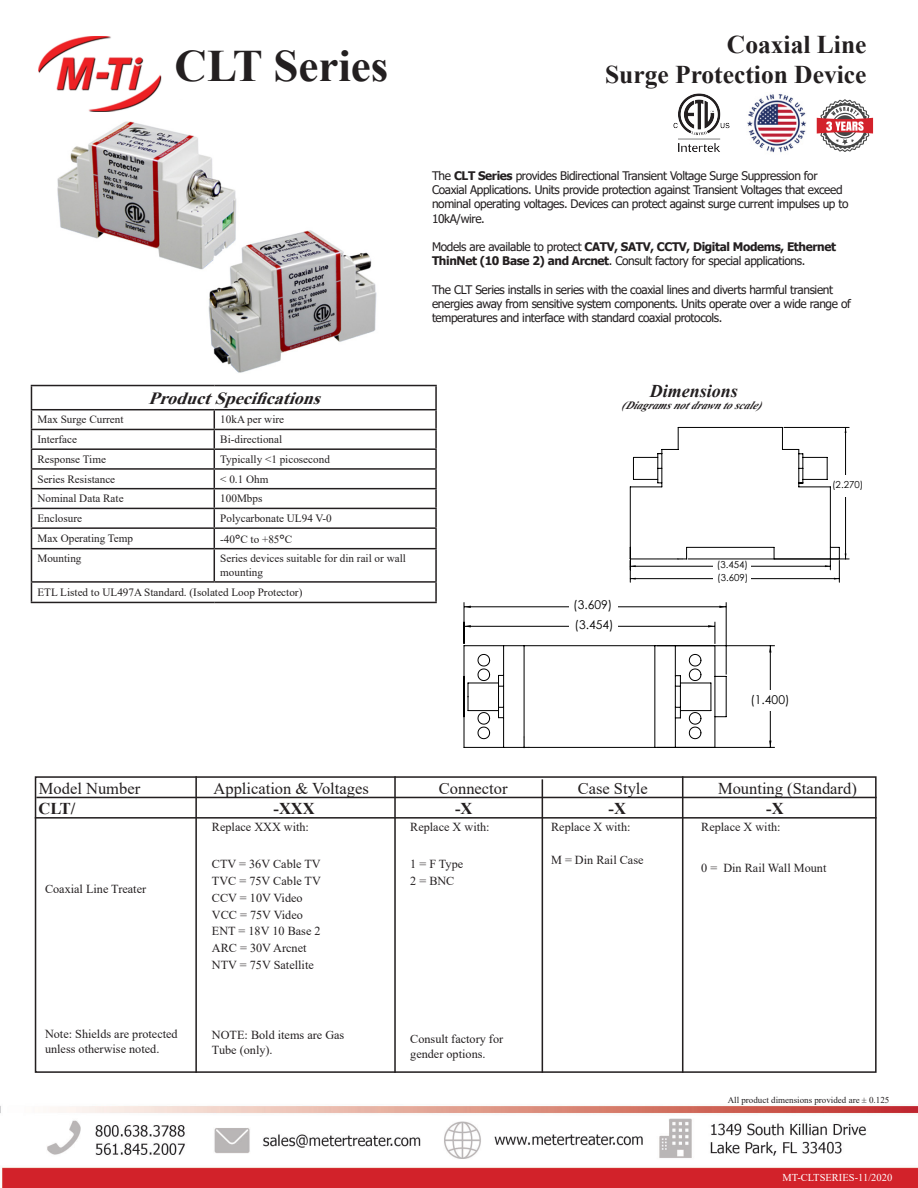
<style>
.page{position:relative;width:918px;height:1188px;background:#fff}
.page>*{position:absolute;margin:0;border:0;box-sizing:border-box;transform-origin:0 0}
.t1{font:700 45px "Times New Roman";color:#231f20}
.t2{font:700 25.5px "Times New Roman";color:#231f20}
.t3{font:italic 700 18px "Times New Roman";color:#231f20}
.t4{font:italic 700 17.1px "Times New Roman";color:#231f20;scale:1.05 1}
.t5{font:16.5px "Times New Roman";color:#231f20}
.t6{font:700 16.5px "Times New Roman";color:#231f20}
.t7{font:12.15px/15.3px "Times New Roman";color:#231f20}
.t8{font:12.15px "Century Gothic";color:#000}
.t9{font:11.85px/14.2px "Tahoma";letter-spacing:-.03em;color:#231f20}
.t10{font:700 11.85px "Tahoma";letter-spacing:-.03em;color:#231f20}
.t11{font:11.1px/13.5px "Times New Roman";color:#231f20}
.t12{font:italic 700 11.1px "Times New Roman";color:#231f20}
.t13{font:10.5px "Times New Roman";color:#fff}
.t14{font:9.6px "Century Gothic";color:#000}
.t15{font:9px "Times New Roman";color:#231f20}
.s1{font-weight:700}
.s2{font-weight:400}
.s3{font-family:"Tahoma"}
</style>
<div class="page">
<img style="left:38px;top:36px;width:124px;height:76px">
<img style="left:0;top:1106px;width:918px;height:82px">
<svg style="left:817px;top:99px;width:56px;height:53px"></svg>
<img style="left:673px;top:93px;width:57px;height:59px">
<img style="left:747px;top:94px;width:59px;height:59px">
<hr style="left:31px;top:385px;width:183px;height:1px;background:#231f20">
<hr style="left:214px;top:385px;width:223px;height:1px;background:#231f20">
<hr style="left:435px;top:386px;width:2px;height:23px;background:#231f20">
<hr style="left:31px;top:409px;width:183px;height:1px;background:#231f20">
<hr style="left:214px;top:409px;width:223px;height:1px;background:#231f20">
<hr style="left:31px;top:429px;width:183px;height:1px;background:#231f20">
<hr style="left:214px;top:429px;width:223px;height:1px;background:#231f20">
<hr style="left:31px;top:448px;width:183px;height:2px;background:#231f20">
<hr style="left:214px;top:448px;width:223px;height:2px;background:#231f20">
<hr style="left:31px;top:468px;width:183px;height:2px;background:#231f20">
<hr style="left:214px;top:468px;width:223px;height:2px;background:#231f20">
<hr style="left:31px;top:488px;width:183px;height:1px;background:#231f20">
<hr style="left:214px;top:488px;width:223px;height:1px;background:#231f20">
<hr style="left:31px;top:508px;width:183px;height:1px;background:#231f20">
<hr style="left:214px;top:508px;width:223px;height:1px;background:#231f20">
<hr style="left:31px;top:527px;width:183px;height:2px;background:#231f20">
<svg style="left:31px;top:386px;width:1px;height:162px"></svg>
<hr style="left:214px;top:527px;width:223px;height:2px;background:#231f20">
<svg style="left:214px;top:410px;width:1px;height:138px"></svg>
<svg style="left:435px;top:410px;width:2px;height:138px"></svg>
<hr style="left:31px;top:548px;width:183px;height:1px;background:#231f20">
<hr style="left:31px;top:549px;width:1px;height:32px;background:#231f20">
<hr style="left:214px;top:548px;width:223px;height:1px;background:#231f20">
<hr style="left:214px;top:549px;width:1px;height:32px;background:#231f20">
<hr style="left:435px;top:549px;width:2px;height:32px;background:#231f20">
<hr style="left:31px;top:581px;width:183px;height:2px;background:#231f20">
<svg style="left:31px;top:583px;width:1px;height:19px"></svg>
<hr style="left:214px;top:581px;width:223px;height:2px;background:#231f20">
<svg style="left:435px;top:583px;width:2px;height:19px"></svg>
<hr style="left:31px;top:602px;width:183px;height:1px;background:#231f20">
<hr style="left:214px;top:602px;width:223px;height:1px;background:#231f20">
<img style="left:57px;top:121px;width:320px;height:252px">
<div style="left:35px;top:776px;width:842px;height:297px;border:2px solid #231f20"></div>
<hr style="left:36px;top:797px;width:841px;height:1px;background:#231f20">
<hr style="left:35px;top:817px;width:842px;height:2px;background:#231f20">
<hr style="left:195px;top:776px;width:2px;height:297px;background:#231f20">
<hr style="left:394px;top:776px;width:2px;height:297px;background:#231f20">
<hr style="left:682px;top:776px;width:1px;height:297px;background:#231f20">
<hr style="left:542px;top:779px;width:1px;height:294px;background:#231f20">
<hr style="left:657px;top:645px;width:118px;height:1px;background:#000">
<hr style="left:657px;top:747px;width:118px;height:1px;background:#000">
<hr style="left:726px;top:602px;width:1px;height:73px;background:#000">
<hr style="left:464px;top:602px;width:1px;height:42px;background:#000">
<svg style="left:463px;top:606px;width:308px;height:142px"></svg>
<hr style="left:688px;top:559px;width:161px;height:1px;background:#000">
<hr style="left:784px;top:427px;width:65px;height:1px;background:#000">
<svg style="left:630px;top:427px;width:216px;height:155px"></svg>
<p class="t1" style="left:175px;top:34px;width:215px">CLT Series</p>
<p class="t2" style="left:727px;top:26px;width:141px">Coaxial Line</p>
<p class="t2" style="left:605px;top:56px;width:263px">Surge Protection Device</p>
<p class="t9" style="left:432px;top:169px;width:387px">The <span class="s1">CLT Series</span> provides Bidirectional Transient Voltage Surge Suppression for</p>
<p class="t9" style="left:432px;top:183px;width:418px">Coaxial Applications. Units provide protection against Transient Voltages that exceed nominal operating voltages. Devices can protect against surge current impulses up to<br>10kA/wire.</p>
<p class="t10" style="left:432px;top:238px;width:406px"><span class="s2">Models are available to protect</span> CATV, SATV, CCTV, Digital Modems, Ethernet</p>
<p class="t9" style="left:432px;top:254px;width:375px"><span class="s1">ThinNet (10 Base 2) and Arcnet</span>. Consult factory for special applications.</p>
<p class="t9" style="left:432px;top:283px;width:420px">The CLT Series installs in series with the coaxial lines and diverts harmful transient energies away from sensitive system components. Units operate over a wide range of temperatures and interface with standard coaxial protocols.</p>
<p class="t3" style="left:650px;top:378px;width:90px">Dimensions</p>
<p class="t4" style="left:148px;top:386px;width:173px">ProductSpecifications</p>
<p class="t12" style="left:622px;top:398px;width:147px">(Diagramsnotdrawntoscale)</p>
<p class="t11" style="left:37px;top:413px;width:87px">Max Surge Current</p>
<p class="t11" style="left:220px;top:413px;width:65px">10kA per wire</p>
<p class="t11" style="left:37px;top:432px;width:41px">Interface</p>
<p class="t11" style="left:220px;top:432px;width:63px">Bi-directional</p>
<p class="t11" style="left:37px;top:452px;width:70px">Response Time</p>
<p class="t11" style="left:220px;top:452px;width:111px">Typically &lt;1 picosecond</p>
<p class="t11" style="left:37px;top:472px;width:79px">Series Resistance</p>
<p class="t11" style="left:220px;top:472px;width:50px">&lt; 0.1 Ohm</p>
<p class="t11" style="left:37px;top:492px;width:88px">Nominal Data Rate</p>
<p class="t11" style="left:220px;top:492px;width:44px">100Mbps</p>
<p class="t11" style="left:37px;top:511px;width:46px">Enclosure</p>
<p class="t11" style="left:220px;top:511px;width:113px">Polycarbonate UL94 V-0</p>
<p class="t11" style="left:37px;top:531px;width:97px">Max Operating Temp</p>
<p class="t11" style="left:220px;top:532px;width:73px">-40<span class="s3">°</span>C to +85<span class="s3">°</span>C</p>
<p class="t11" style="left:37px;top:552px;width:46px">Mounting</p>
<p class="t11" style="left:220px;top:552px;width:187px">Series devices suitable for din rail or wall mounting</p>
<p class="t11" style="left:37px;top:585px;width:266px">ETL Listed to UL497A Standard. (Isolated Loop Protector)</p>
<p class="t8" style="left:573px;top:596px;width:41px">(3.609)</p>
<p class="t8" style="left:575px;top:616px;width:41px">(3.454)</p>
<p class="t14" style="left:717px;top:558px;width:33px">(3.454)</p>
<p class="t14" style="left:717px;top:570px;width:33px">(3.609)</p>
<p class="t8" style="left:750px;top:691px;width:41px">(1.400)</p>
<p class="t14" style="left:832px;top:478px;width:33px">(2.270)</p>
<p class="t5" style="left:39px;top:777px;width:103px">Model Number</p>
<p class="t5" style="left:214px;top:777px;width:157px">Application &amp; Voltages</p>
<p class="t5" style="left:439px;top:777px;width:70px">Connector</p>
<p class="t5" style="left:578px;top:777px;width:72px">Case Style</p>
<p class="t5" style="left:718px;top:777px;width:140px">Mounting (Standard)</p>
<p class="t6" style="left:39px;top:797px;width:38px">CLT/</p>
<p class="t6" style="left:274px;top:797px;width:43px">-XXX</p>
<p class="t6" style="left:455px;top:797px;width:19px">-X</p>
<p class="t6" style="left:609px;top:797px;width:19px">-X</p>
<p class="t6" style="left:766px;top:797px;width:19px">-X</p>
<p class="t7" style="left:551px;top:819px;width:81px">Replace X with:</p>
<p class="t7" style="left:551px;top:852px;width:94px">M = Din Rail Case</p>
<p class="t7" style="left:212px;top:819px;width:99px">Replace XXX with:</p>
<p class="t7" style="left:212px;top:856px;width:110px">CTV = 36V Cable TV</p>
<p class="t7" style="left:212px;top:873px;width:110px">TVC = 75V Cable TV</p>
<p class="t7" style="left:212px;top:890px;width:92px">CCV = 10V Video</p>
<p class="t7" style="left:212px;top:907px;width:92px">VCC = 75V Video</p>
<p class="t7" style="left:212px;top:923px;width:110px">ENT = 18V 10 Base 2</p>
<p class="t7" style="left:212px;top:940px;width:96px">ARC = 30V Arcnet</p>
<p class="t7" style="left:212px;top:957px;width:103px">NTV = 75V Satellite</p>
<p class="t7" style="left:410px;top:819px;width:81px">Replace X with:</p>
<p class="t7" style="left:410px;top:856px;width:55px">1 = F Type</p>
<p class="t7" style="left:410px;top:873px;width:46px">2 = BNC</p>
<p class="t7" style="left:701px;top:819px;width:81px">Replace X with:</p>
<p class="t7" style="left:701px;top:860px;width:127px">0 = Din Rail Wall Mount</p>
<p class="t7" style="left:45px;top:881px;width:103px">Coaxial Line Treater</p>
<p class="t7" style="left:45px;top:1026px;width:134px">Note: Shields are protected unless otherwise noted.</p>
<p class="t7" style="left:212px;top:1026px;width:134px">NOTE: Bold items are Gas<br>Tube (only).</p>
<p class="t7" style="left:410px;top:1031px;width:95px">Consult factory for gender options.</p>
<p class="t15" style="left:728px;top:1094px;width:163px">All product dimensions provided are ± 0.125</p>
<p class="t13" style="left:783px;top:1170px;width:111px">MT-CLTSERIES-11/2020</p>
</div>
